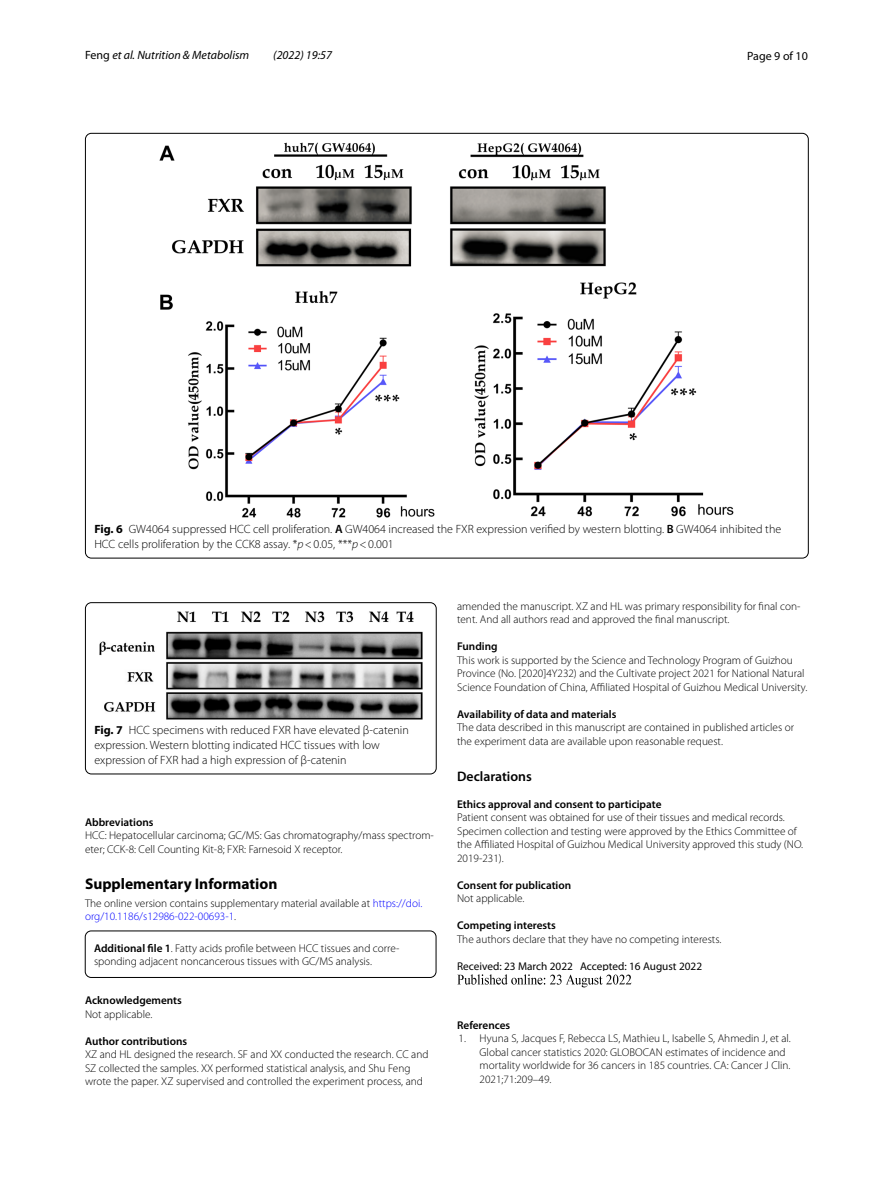
<style>
.page{position:relative;width:893px;height:1187px;background:#fff}
.page>*{position:absolute;margin:0;border:0;box-sizing:border-box;transform-origin:0 0}
.t1{font:700 15.45px "Myriad Pro";color:#000}
.t2{font:600 13.8px "Myriad Pro";color:#000}
.t3{font:300 12px/15px "Myriad Pro";color:#000}
.t4{font:italic 12px "Myriad Pro";color:#000}
.t5{font:12px "Myriad Pro";color:#000}
.t6{font:300 11.25px/13.5px "Myriad Pro";color:#000}
.t7{font:600 11.25px "Myriad Pro";color:#000}
.t8{font:11.25px "Myriad Pro";color:#000}
.s1{font-style:normal}
.s2{font-weight:700}
.s3{font-weight:600}
.s4{font-style:italic}
.s5{color:#00f}
</style>
<div class="page">
<div style="left:85px;top:930px;width:351px;height:47px;border:1px solid #000;border-radius:6px"></div>
<img style="left:457px;top:974px;width:175px;height:13px">
<img style="left:160px;top:142px;width:574px;height:375px">
<img style="left:99px;top:611px;width:323px;height:108px">
<div style="left:85px;top:602px;width:351px;height:172px;border:1px solid #000;border-radius:6px"></div>
<p class="t4" style="left:85px;top:48px;width:166px"><span class="s1">Feng</span> et al. Nutrition &amp; Metabolism</p>
<p class="t4" style="left:273px;top:48px;width:60px">(2022) 19:57</p>
<p class="t5" style="left:747px;top:48px;width:62px">Page 9 of 10</p>
<p class="t3" style="left:94px;top:521px;width:688px"><span class="s2">Fig. 6</span> GW4064 suppressed HCC cell proliferation. <span class="s3">A</span> GW4064 increased the FXR expression verified by western blotting. <span class="s3">B</span> GW4064 inhibited the<br>HCC cells proliferation by the CCK8 assay. *<span class="s4">p</span>&lt;0.05, ***<span class="s4">p</span>&lt;0.001</p>
<p class="t3" style="left:94px;top:722px;width:316px"><span class="s2">Fig. 7</span> HCC specimens with reduced FXR have elevated β-catenin expression. Western blotting indicated HCC tissues with low expression of FXR had a high expression of β-catenin</p>
<p class="t7" style="left:85px;top:814px;width:70px">Abbreviations</p>
<p class="t6" style="left:85px;top:828px;width:350px">HCC: Hepatocellular carcinoma; GC/MS: Gas chromatography/mass spectrom&shy;eter; CCK-8: Cell Counting Kit-8; FXR: Farnesoid X receptor.</p>
<h1 class="t1" style="left:85px;top:873px;width:194px">Supplementary Information</h1>
<p class="t6" style="left:85px;top:896px;width:339px">The online version contains supplementary material available at <span class="s5">https://doi. org/10.1186/s12986-022-00693-1</span>.</p>
<p class="t6" style="left:94px;top:941px;width:307px"><span class="s3">Additional file 1</span>. Fatty acids profile between HCC tissues and corre&shy;sponding adjacent noncancerous tissues with GC/MS analysis.</p>
<p class="t7" style="left:85px;top:993px;width:98px">Acknowledgements</p>
<p class="t6" style="left:85px;top:1007px;width:69px">Not applicable.</p>
<p class="t7" style="left:85px;top:1033px;width:104px">Author contributions</p>
<p class="t6" style="left:85px;top:1047px;width:345px">XZ and HL designed the research. SF and XX conducted the research. CC and<br>SZ collected the samples. XX performed statistical analysis, and Shu Feng wrote the paper. XZ supervised and controlled the experiment process, and</p>
<p class="t6" style="left:457px;top:599px;width:345px">amended the manuscript. XZ and HL was primary responsibility for final con&shy;tent. And all authors read and approved the final manuscript.</p>
<p class="t7" style="left:457px;top:639px;width:42px">Funding</p>
<p class="t6" style="left:457px;top:653px;width:352px">This work is supported by the Science and Technology Program of Guizhou<br>Province (No. [2020]4Y232) and the Cultivate project 2021 for National Natural<br>Science Foundation of China, Affiliated Hospital of Guizhou Medical University.</p>
<p class="t7" style="left:457px;top:707px;width:161px">Availability of data and materials</p>
<p class="t6" style="left:457px;top:721px;width:338px">The data described in this manuscript are contained in published articles or the experiment data are available upon reasonable request.</p>
<p class="t2" style="left:457px;top:767px;width:76px">Declarations</p>
<p class="t7" style="left:457px;top:797px;width:206px">Ethics approval and consent to participate</p>
<p class="t6" style="left:457px;top:811px;width:348px">Patient consent was obtained for use of their tissues and medical records.<br>Specimen collection and testing were approved by the Ethics Committee of the Affiliated Hospital of Guizhou Medical University approved this study (NO.<br>2019-231).</p>
<p class="t7" style="left:457px;top:878px;width:116px">Consent for publication</p>
<p class="t6" style="left:457px;top:892px;width:69px">Not applicable.</p>
<p class="t7" style="left:457px;top:918px;width:100px">Competing interests</p>
<p class="t6" style="left:457px;top:932px;width:266px">The authors declare that they have no competing interests.</p>
<p class="t8" style="left:457px;top:959px;width:247px">Received: 23 March 2022 Accepted: 16 August 2022</p>
<p class="t7" style="left:457px;top:1017px;width:55px">References</p>
<p class="t6" style="left:480px;top:1031px;width:313px;text-indent:-21px">1. Hyuna S, Jacques F, Rebecca LS, Mathieu L, Isabelle S, Ahmedin J, et al.<br>Global cancer statistics 2020: GLOBOCAN estimates of incidence and mortality worldwide for 36 cancers in 185 countries. CA: Cancer J Clin.<br>2021;71:209–49.</p>
</div>
